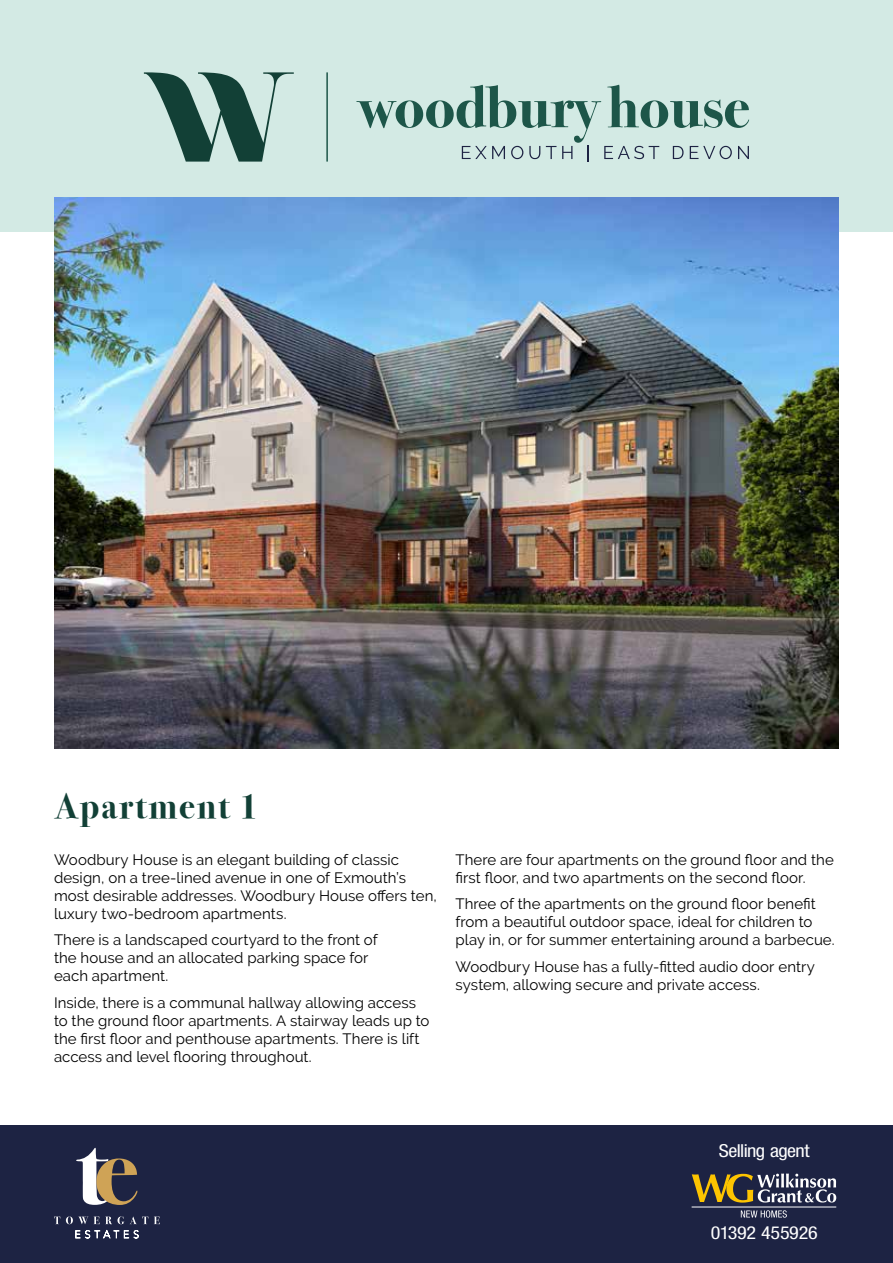
<style>
.page{position:relative;width:893px;height:1263px;background:#fff}
.page>*{position:absolute;margin:0;border:0;box-sizing:border-box;transform-origin:0 0}
.t1{font:700 36px "Bodoni Svty Two ITCTT";letter-spacing:.05em;color:#124036}
.t2{font:condensed 17.85px "Helvetica Neue LT Pro";letter-spacing:-.025em;color:#fff;scale:1.12 1}
.t3{font:15px/18px "Raleway";letter-spacing:.005em;color:#000}
</style>
<div class="page">
<div style="left:0;top:1125px;width:893px;height:138px;background:#1d2343"></div>
<div style="left:0;top:0;width:893px;height:232px;background:#d3eae4"></div>
<svg style="left:144px;top:72px;width:150px;height:90px"></svg>
<hr style="left:326px;top:72px;width:2px;height:90px;background:#1d5649">
<svg style="left:356px;top:85px;width:393px;height:76px"></svg>
<svg style="left:692px;top:1173px;width:144px;height:29px"></svg>
<hr style="left:692px;top:1207px;width:144px;height:1px;background:#fff">
<svg style="left:741px;top:1210px;width:46px;height:7px"></svg>
<svg style="left:76px;top:1148px;width:61px;height:57px"></svg>
<svg style="left:54px;top:1216px;width:6px;height:8px"></svg>
<svg style="left:66px;top:1216px;width:94px;height:8px"></svg>
<svg style="left:75px;top:1230px;width:64px;height:8px"></svg>
<img style="left:54px;top:198px;width:785px;height:550px">
<h1 class="t1" style="left:54px;top:776px;width:206px">Apartment 1</h1>
<p class="t3" style="left:54px;top:850px;width:384px">Woodbury House is an elegant building of classic design, on a tree-lined avenue in one of Exmouth’s most desirable addresses. Woodbury House offers ten, luxury two-bedroom apartments.</p>
<p class="t3" style="left:54px;top:931px;width:325px">There is a landscaped courtyard to the front of the house and an allocated parking space for each apartment.</p>
<p class="t3" style="left:54px;top:993px;width:377px">Inside, there is a communal hallway allowing access to the ground floor apartments. A stairway leads up to the first floor and penthouse apartments. There is lift access and level flooring throughout.</p>
<p class="t3" style="left:455px;top:850px;width:380px">There are four apartments on the ground floor and the first floor, and two apartments on the second floor.</p>
<p class="t3" style="left:455px;top:895px;width:381px">Three of the apartments on the ground floor benefit from a beautiful outdoor space, ideal for children to play in, or for summer entertaining around a barbecue.</p>
<p class="t3" style="left:455px;top:957px;width:361px">Woodbury House has a fully-fitted audio door entry system, allowing secure and private access.</p>
<p class="t2" style="left:719px;top:1140px;width:83px">Selling agent</p>
<p class="t2" style="left:711px;top:1222px;width:97px">01392 455926</p>
</div>
